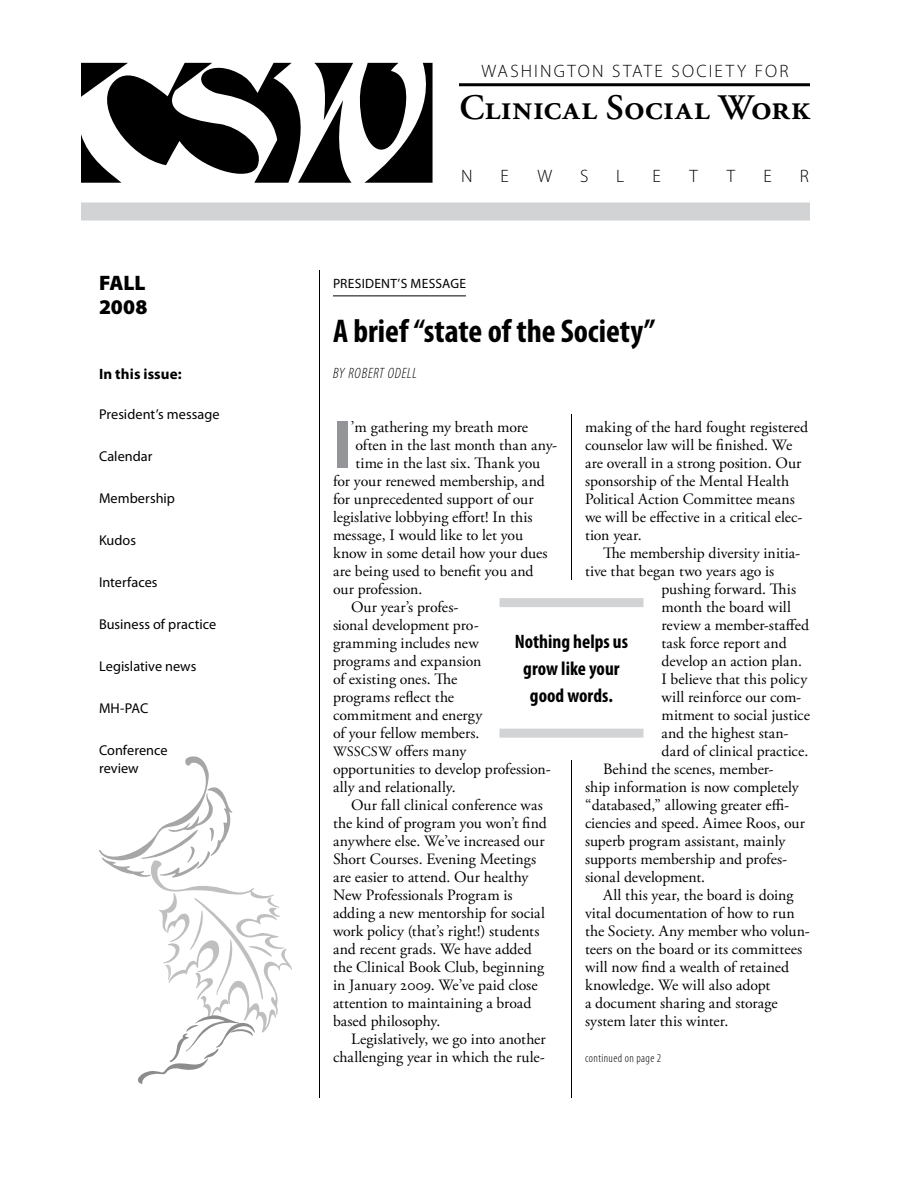
<style>
.page{position:relative;width:918px;height:1188px;background:#fff}
.page>*{position:absolute;margin:0;border:0;box-sizing:border-box;transform-origin:0 0}
.t1{font:900 condensed 69.15px "Myriad Pro";color:#939598}
.t2{font:600 35.85px "Adobe Garamond Pro";letter-spacing:.01em;color:#000}
.t3{font:700 condensed 33px "Myriad Pro";color:#000}
.t4{font:900 21px/24px "Myriad Pro";letter-spacing:-.01em;color:#000}
.t5{font:700 condensed 19.5px/27px "Myriad Pro";color:#000;text-align:center}
.t6{font:300 18px "Myriad Pro";letter-spacing:.12em;color:#000}
.t7{font:15.75px/18px "Adobe Garamond Pro";color:#000}
.t8{font:italic 300 condensed 15px "Myriad Pro";letter-spacing:.045em;color:#000}
.t9{font:700 15px "Myriad Pro";letter-spacing:.005em;color:#000}
.t10{font:14.25px/18px "Myriad Pro";color:#000}
.t11{font:13.5px "Myriad Pro";letter-spacing:.02em;color:#000}
.t12{font:300 condensed 12px "Myriad Pro";letter-spacing:.035em;color:#000}
.s1{font-size:14.25px}
</style>
<div class="page">
<hr style="left:333px;top:296px;width:133px;height:1px;background:#000">
<hr style="left:571px;top:414px;width:1px;height:684px;background:#000">
<div style="left:500px;top:580px;width:144px;height:180px;background:#fff"></div>
<div style="left:500px;top:598px;width:144px;height:9px;background:#d1d3d4"></div>
<div style="left:500px;top:729px;width:144px;height:9px;background:#d1d3d4"></div>
<hr style="left:459px;top:83px;width:351px;height:3px;background:#000">
<div style="left:81px;top:202px;width:729px;height:18px;background:#d1d3d4"></div>
<hr style="left:319px;top:270px;width:1px;height:828px;background:#000">
<svg style="left:81px;top:62px;width:352px;height:121px"></svg>
<svg style="left:99px;top:756px;width:193px;height:328px"></svg>
<h3 class="t4" style="left:99px;top:270px;width:50px">FALL<br>2008</h3>
<p class="t9" style="left:99px;top:364px;width:84px">In this issue:</p>
<p class="t10" style="left:99px;top:405px;width:122px">President’s message</p>
<p class="t10" style="left:99px;top:447px;width:55px">Calendar</p>
<p class="t10" style="left:99px;top:489px;width:78px">Membership</p>
<p class="t10" style="left:99px;top:531px;width:39px">Kudos</p>
<p class="t10" style="left:99px;top:573px;width:60px">Interfaces</p>
<p class="t10" style="left:99px;top:615px;width:119px">Business of practice</p>
<p class="t10" style="left:99px;top:657px;width:99px">Legislative news</p>
<p class="t10" style="left:99px;top:699px;width:51px">MH-PAC</p>
<p class="t10" style="left:99px;top:741px;width:70px">Conference review</p>
<p class="t6" style="left:481px;top:60px;width:309px">WASHINGTON STATE SOCIETY FOR</p>
<h2 class="t2" style="left:459px;top:87px;width:352px">Clinical Social Work</h2>
<p class="t6" style="left:461px;top:165px;width:13px">N</p>
<p class="t6" style="left:501px;top:165px;width:10px">E</p>
<p class="t6" style="left:537px;top:165px;width:16px">W</p>
<p class="t6" style="left:580px;top:165px;width:10px">S</p>
<p class="t6" style="left:616px;top:165px;width:10px">L</p>
<p class="t6" style="left:652px;top:165px;width:10px">E</p>
<p class="t6" style="left:689px;top:165px;width:10px">T</p>
<p class="t6" style="left:727px;top:165px;width:10px">T</p>
<p class="t6" style="left:764px;top:165px;width:10px">E</p>
<p class="t6" style="left:800px;top:165px;width:11px">R</p>
<p class="t11" style="left:333px;top:275px;width:135px">President’s message</p>
<h3 class="t3" style="left:333px;top:310px;width:324px">A brief “state of the Society”</h3>
<p class="t8" style="left:333px;top:364px;width:86px">BY ROBERT ODELL</p>
<h1 class="t1" style="left:333px;top:401px;width:20px">I</h1>
<p class="t7" style="left:351px;top:419px;width:179px">’m gathering my breath more</p>
<p class="t7" style="left:585px;top:419px;width:225px">making of the hard fought registered counselor law will be finished. We are overall in a strong position. Our sponsorship of the Mental Health<br>Political Action Committee means we will be effective in a critical elec&shy;tion year.</p>
<p class="t7" style="left:603px;top:545px;width:199px">The membership diversity initia-</p>
<p class="t7" style="left:585px;top:563px;width:191px">tive that began two years ago is</p>
<p class="t7" style="left:662px;top:581px;width:136px">pushing forward. This</p>
<p class="t7" style="left:662px;top:599px;width:131px">month the board will</p>
<p class="t7" style="left:662px;top:617px;width:149px">review a member-staffed</p>
<p class="t7" style="left:662px;top:635px;width:127px">task force report and</p>
<p class="t7" style="left:662px;top:653px;width:142px">develop an action plan.</p>
<p class="t7" style="left:662px;top:671px;width:147px">I believe that this policy</p>
<p class="t7" style="left:662px;top:689px;width:141px">will reinforce our com-</p>
<p class="t7" style="left:662px;top:707px;width:150px">mitment to social justice</p>
<p class="t7" style="left:662px;top:725px;width:129px">and the highest stan-</p>
<p class="t7" style="left:662px;top:743px;width:148px">dard of clinical practice.</p>
<p class="t7" style="left:603px;top:761px;width:172px">Behind the scenes, member-</p>
<p class="t7" style="left:585px;top:779px;width:215px">ship information is now completely</p>
<p class="t7" style="left:585px;top:797px;width:206px">“databased,” allowing greater effi-</p>
<p class="t7" style="left:585px;top:815px;width:222px">ciencies and speed. Aimee Roos, our</p>
<p class="t7" style="left:585px;top:833px;width:202px">superb program assistant, mainly</p>
<p class="t7" style="left:585px;top:851px;width:204px">supports membership and profes-</p>
<p class="t7" style="left:585px;top:869px;width:122px">sional development.</p>
<p class="t7" style="left:603px;top:887px;width:192px">All this year, the board is doing</p>
<p class="t7" style="left:585px;top:905px;width:211px">vital documentation of how to run</p>
<p class="t7" style="left:585px;top:923px;width:227px">the Society. Any member who volun-</p>
<p class="t7" style="left:585px;top:941px;width:219px">teers on the board or its committees</p>
<p class="t7" style="left:585px;top:959px;width:206px">will now find a wealth of retained</p>
<p class="t7" style="left:585px;top:977px;width:187px">knowledge. We will also adopt</p>
<p class="t7" style="left:585px;top:995px;width:194px">a document sharing and storage</p>
<p class="t7" style="left:585px;top:1013px;width:145px">system later this winter.</p>
<p class="t7" style="left:356px;top:437px;width:203px">often in the last month than any-</p>
<p class="t7" style="left:356px;top:455px;width:186px">time in the last six. Thank you</p>
<p class="t7" style="left:333px;top:473px;width:213px">for your renewed membership, and</p>
<p class="t7" style="left:333px;top:491px;width:202px">for unprecedented support of our</p>
<p class="t7" style="left:333px;top:509px;width:201px">legislative lobbying effort! In this</p>
<p class="t7" style="left:333px;top:527px;width:192px">message, I would like to let you</p>
<p class="t7" style="left:333px;top:545px;width:216px">know in some detail how your dues</p>
<p class="t7" style="left:333px;top:563px;width:202px">are being used to benefit you and</p>
<p class="t7" style="left:333px;top:581px;width:91px">our profession.</p>
<p class="t7" style="left:351px;top:599px;width:109px">Our year’s profes-</p>
<p class="t7" style="left:333px;top:617px;width:147px">sional development pro-</p>
<p class="t7" style="left:333px;top:635px;width:147px">gramming includes new</p>
<p class="t7" style="left:333px;top:653px;width:150px">programs and expansion</p>
<p class="t7" style="left:333px;top:671px;width:126px">of existing ones. The</p>
<p class="t7" style="left:333px;top:689px;width:123px">programs reflect the</p>
<p class="t7" style="left:333px;top:707px;width:151px">commitment and energy</p>
<p class="t7" style="left:333px;top:725px;width:148px">of your fellow members.</p>
<p class="t7" style="left:333px;top:743px;width:135px"><span class="s1">WSSCSW</span> offers many</p>
<p class="t7" style="left:333px;top:761px;width:219px">opportunities to develop profession-</p>
<p class="t7" style="left:333px;top:779px;width:124px">ally and relationally.</p>
<p class="t7" style="left:351px;top:797px;width:193px">Our fall clinical conference was</p>
<p class="t7" style="left:333px;top:815px;width:215px">the kind of program you won’t find</p>
<p class="t7" style="left:333px;top:833px;width:213px">anywhere else. We’ve increased our</p>
<p class="t7" style="left:333px;top:851px;width:205px">Short Courses. Evening Meetings</p>
<p class="t7" style="left:333px;top:869px;width:197px">are easier to attend. Our healthy</p>
<p class="t7" style="left:333px;top:887px;width:181px">New Professionals Program is</p>
<p class="t7" style="left:333px;top:905px;width:213px">adding a new mentorship for social</p>
<p class="t7" style="left:333px;top:923px;width:208px">work policy (that’s right!) students</p>
<p class="t7" style="left:333px;top:941px;width:200px">and recent grads. We have added</p>
<p class="t7" style="left:333px;top:959px;width:213px">the Clinical Book Club, beginning</p>
<p class="t7" style="left:333px;top:977px;width:206px">in January 2009. We’ve paid close</p>
<p class="t7" style="left:333px;top:995px;width:200px">attention to maintaining a broad</p>
<p class="t7" style="left:333px;top:1013px;width:109px">based philosophy.</p>
<p class="t7" style="left:351px;top:1031px;width:196px">Legislatively, we go into another</p>
<p class="t7" style="left:333px;top:1049px;width:213px">challenging year in which the rule-</p>
<p class="t5" style="left:515px;top:627px;width:115px">Nothing helps us grow like your good words.</p>
<p class="t12" style="left:585px;top:1051px;width:78px">continued on page 2</p>
</div>
